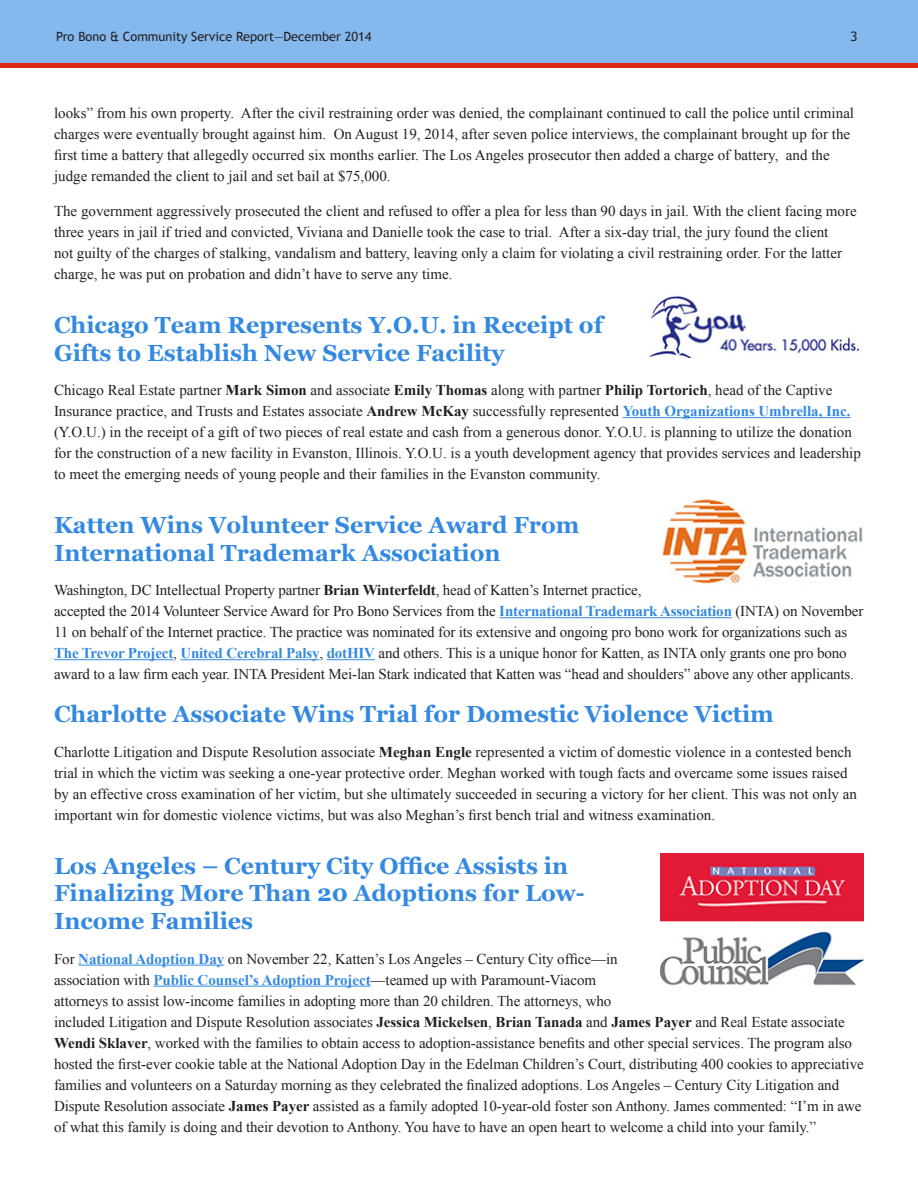
<style>
.page{position:relative;width:918px;height:1188px;background:#fff}
.page>*{position:absolute;margin:0;border:0;box-sizing:border-box;transform-origin:0 0}
.Title_-_Purple{font:700 23.25px/27.8px "Georgia";color:#3389e0}
.t1{font:15px/21px "Times New Roman";color:#231f20}
.t2{font:12.75px "Trebuchet MS";color:#231f20}
.t3{font:12.75px "Tahoma";color:#231f20}
.s1{font-weight:700}
.s2{font-weight:700;color:#3389e0}
</style>
<div class="page">
<hr style="left:623px;top:417px;width:228px;height:1px;background:#3389e0">
<hr style="left:499px;top:617px;width:233px;height:1px;background:#3389e0">
<hr style="left:54px;top:659px;width:119px;height:1px;background:#3389e0">
<hr style="left:180px;top:659px;width:139px;height:1px;background:#3389e0">
<hr style="left:327px;top:659px;width:48px;height:1px;background:#3389e0">
<hr style="left:78px;top:965px;width:146px;height:1px;background:#3389e0">
<hr style="left:154px;top:986px;width:217px;height:1px;background:#3389e0">
<div style="left:0;top:0;width:918px;height:65px;background:#85b8ec"></div>
<div style="left:0;top:63px;width:918px;height:5px;background:#dd2815"></div>
<img style="left:649px;top:296px;width:211px;height:61px">
<img style="left:660px;top:499px;width:203px;height:85px">
<img style="left:660px;top:853px;width:204px;height:133px">
<p class="t2" style="left:56px;top:29px;width:317px">Pro Bono &amp; Community Service Report—December 2014</p>
<p class="t3" style="left:851px;top:28px;width:8px">3</p>
<p class="t1" style="left:54px;top:103px;width:802px">looks” from his own property. After the civil restraining order was denied, the complainant continued to call the police until criminal charges were eventually brought against him. On August 19, 2014, after seven police interviews, the complainant brought up for the first time a battery that allegedly occurred six months earlier. The Los Angeles prosecutor then added a charge of battery, and the judge remanded the client to jail and set bail at $75,000.</p>
<p class="t1" style="left:54px;top:200px;width:804px">The government aggressively prosecuted the client and refused to offer a plea for less than 90 days in jail. With the client facing more three years in jail if tried and convicted, Viviana and Danielle took the case to trial. After a six-day trial, the jury found the client<br>not guilty of the charges of stalking, vandalism and battery, leaving only a claim for violating a civil restraining order. For the latter charge, he was put on probation and didn’t have to serve any time.</p>
<p class="Title_-_Purple" style="left:54px;top:311px;width:550px">Chicago Team Represents Y.O.U. in Receipt of<br>Gifts to Establish New Service Facility</p>
<p class="t1" style="left:54px;top:379px;width:808px">Chicago Real Estate partner <span class="s1">Mark Simon</span> and associate <span class="s1">Emily Thomas</span> along with partner <span class="s1">Philip Tortorich</span>, head of the Captive Insurance practice, and Trusts and Estates associate <span class="s1">Andrew McKay</span> successfully represented <span class="s2">Youth Organizations Umbrella, Inc. </span>(Y.O.U.) in the receipt of a gift of two pieces of real estate and cash from a generous donor. Y.O.U. is planning to utilize the donation for the construction of a new facility in Evanston, Illinois. Y.O.U. is a youth development agency that provides services and leadership to meet the emerging needs of young people and their families in the Evanston community.</p>
<p class="Title_-_Purple" style="left:54px;top:511px;width:527px">Katten Wins Volunteer Service Award From<br>International Trademark Association</p>
<p class="t1" style="left:54px;top:579px;width:811px">Washington, DC Intellectual Property partner <span class="s1">Brian Winterfeldt</span>, head of Katten’s Internet practice,<br>accepted the 2014 Volunteer Service Award for Pro Bono Services from the <span class="s2">International Trademark Association</span> (INTA) on November 11 on behalf of the Internet practice. The practice was nominated for its extensive and ongoing pro bono work for organizations such as <span class="s2">The Trevor Project</span>, <span class="s2">United Cerebral Palsy</span>, <span class="s2">dotHIV</span> and others. This is a unique honor for Katten, as INTA only grants one pro bono award to a law firm each year. INTA President Mei-lan Stark indicated that Katten was “head and shoulders” above any other applicants.</p>
<p class="Title_-_Purple" style="left:54px;top:700px;width:721px">Charlotte Associate Wins Trial for Domestic Violence Victim</p>
<p class="t1" style="left:54px;top:741px;width:804px">Charlotte Litigation and Dispute Resolution associate <span class="s1">Meghan Engle</span> represented a victim of domestic violence in a contested bench trial in which the victim was seeking a one-year protective order. Meghan worked with tough facts and overcame some issues raised by an effective cross examination of her victim, but she ultimately succeeded in securing a victory for her client. This was not only an important win for domestic violence victims, but was also Meghan’s first bench trial and witness examination.</p>
<p class="Title_-_Purple" style="left:54px;top:852px;width:532px">Los Angeles – Century City Office Assists in<br>Finalizing More Than 20 Adoptions for Low-<br>Income Families</p>
<p class="t1" style="left:54px;top:948px;width:811px">For <span class="s2">National Adoption Day</span> on November 22, Katten’s Los Angeles – Century City office—in<br>association with <span class="s2">Public Counsel’s Adoption Project</span>—teamed up with Paramount-Viacom<br>attorneys to assist low-income families in adopting more than 20 children. The attorneys, who<br>included Litigation and Dispute Resolution associates <span class="s1">Jessica Mickelsen</span>, <span class="s1">Brian Tanada</span> and <span class="s1">James Payer</span> and Real Estate associate <span class="s1">Wendi Sklaver</span>, worked with the families to obtain access to adoption-assistance benefits and other special services. The program also hosted the first-ever cookie table at the National Adoption Day in the Edelman Children’s Court, distributing 400 cookies to appreciative families and volunteers on a Saturday morning as they celebrated the finalized adoptions. Los Angeles – Century City Litigation and Dispute Resolution associate <span class="s1">James Payer</span> assisted as a family adopted 10-year-old foster son Anthony. James commented: “I’m in awe of what this family is doing and their devotion to Anthony. You have to have an open heart to welcome a child into your family.”</p>
</div>
